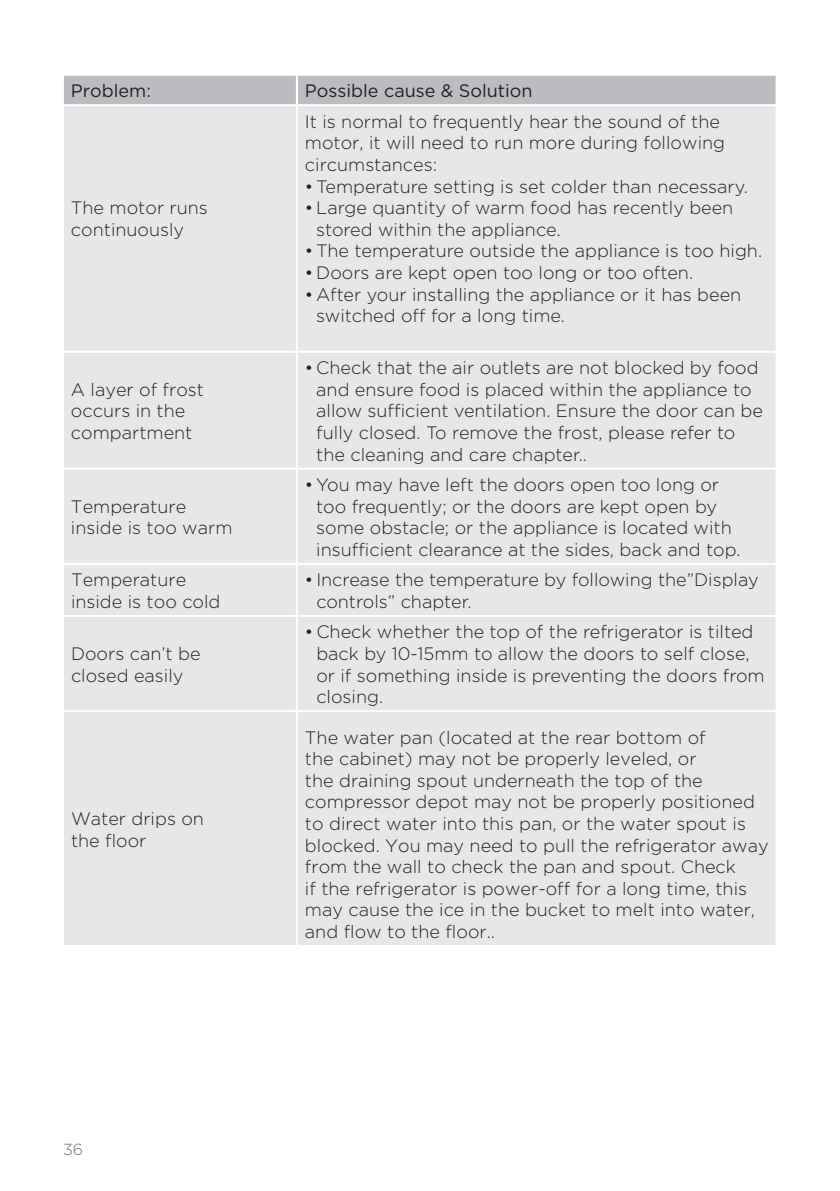
<style>
.page{position:relative;width:840px;height:1191px;background:#fff}
.page>*{position:absolute;margin:0;border:0;box-sizing:border-box;transform-origin:0 0}
.t1{font:300 18px/21.6px "Gotham";color:#231f20}
.t2{font:18px "Gotham";color:#231f20}
.t3{font:300 16px "Gotham";color:#6c6d70}
</style>
<div class="page">
<div style="left:64px;top:76px;width:711px;height:28px;background:#bcbdc0"></div>
<div style="left:64px;top:106px;width:711px;height:839px;background:#e6e7e9"></div>
<hr style="left:296px;top:76px;width:2px;height:28px;background:#fff">
<hr style="left:296px;top:106px;width:2px;height:245px;background:#fff">
<hr style="left:296px;top:353px;width:2px;height:115px;background:#fff">
<hr style="left:62px;top:468px;width:235px;height:2px;background:#fff">
<hr style="left:297px;top:468px;width:480px;height:2px;background:#fff">
<hr style="left:296px;top:470px;width:2px;height:93px;background:#fff">
<hr style="left:296px;top:565px;width:2px;height:50px;background:#fff">
<hr style="left:62px;top:615px;width:235px;height:2px;background:#fff">
<hr style="left:297px;top:615px;width:480px;height:2px;background:#fff">
<hr style="left:296px;top:617px;width:2px;height:93px;background:#fff">
<hr style="left:62px;top:710px;width:235px;height:2px;background:#fff">
<hr style="left:297px;top:710px;width:480px;height:2px;background:#fff">
<hr style="left:296px;top:712px;width:2px;height:233px;background:#fff">
<hr style="left:64px;top:351px;width:233px;height:2px;background:#fff">
<hr style="left:297px;top:351px;width:478px;height:2px;background:#fff">
<hr style="left:64px;top:563px;width:233px;height:2px;background:#fff">
<hr style="left:297px;top:563px;width:478px;height:2px;background:#fff">
<p class="t2" style="left:71px;top:81px;width:81px">Problem:</p>
<p class="t2" style="left:305px;top:81px;width:229px">Possible cause &amp; Solution</p>
<p class="t1" style="left:71px;top:197px;width:138px">The motor runs continuously</p>
<p class="t1" style="left:71px;top:378px;width:134px">A layer of frost occurs in the compartment</p>
<p class="t1" style="left:71px;top:495px;width:163px">Temperature inside is too warm</p>
<p class="t1" style="left:305px;top:110px;width:421px">It is normal to frequently hear the sound of the motor, it will need to run more during following circumstances:</p>
<p class="t1" style="left:305px;top:175px;width:444px">• Temperature setting is set colder than necessary.</p>
<p class="t1" style="left:316px;top:197px;width:418px;text-indent:-11px">• Large quantity of warm food has recently been stored within the appliance.</p>
<p class="t1" style="left:305px;top:240px;width:458px">• The temperature outside the appliance is too high.</p>
<p class="t1" style="left:305px;top:262px;width:389px">• Doors are kept open too long or too often.</p>
<p class="t1" style="left:316px;top:283px;width:426px;text-indent:-11px">• After your installing the appliance or it has been switched off for a long time.</p>
<p class="t1" style="left:316px;top:357px;width:448px;text-indent:-11px">• Check that the air outlets are not blocked by food and ensure food is placed within the appliance to allow sufficient ventilation. Ensure the door can be fully closed. To remove the frost, please refer to the cleaning and care chapter..</p>
<p class="t1" style="left:316px;top:474px;width:425px;text-indent:-11px">• You may have left the doors open too long or too frequently; or the doors are kept open by some obstacle; or the appliance is located with insufficient clearance at the sides, back and top.</p>
<p class="t1" style="left:71px;top:569px;width:151px">Temperature inside is too cold</p>
<p class="t1" style="left:316px;top:569px;width:443px;text-indent:-11px">• Increase the temperature by following the”Display controls” chapter.</p>
<p class="t1" style="left:71px;top:642px;width:131px">Doors can’t be closed easily</p>
<p class="t1" style="left:316px;top:621px;width:449px;text-indent:-11px">• Check whether the top of the refrigerator is tilted back by 10-15mm to allow the doors to self close, or if something inside is preventing the doors from closing.</p>
<p class="t1" style="left:71px;top:807px;width:134px">Water drips on the floor</p>
<p class="t3" style="left:63px;top:1141px;width:22px">36</p>
<p class="t1" style="left:305px;top:726px;width:465px">The water pan (located at the rear bottom of<br>the cabinet) may not be properly leveled, or<br>the draining spout underneath the top of the compressor depot may not be properly positioned to direct water into this pan, or the water spout is blocked. You may need to pull the refrigerator away from the wall to check the pan and spout. Check<br>if the refrigerator is power-off for a long time, this may cause the ice in the bucket to melt into water, and flow to the floor..</p>
</div>
